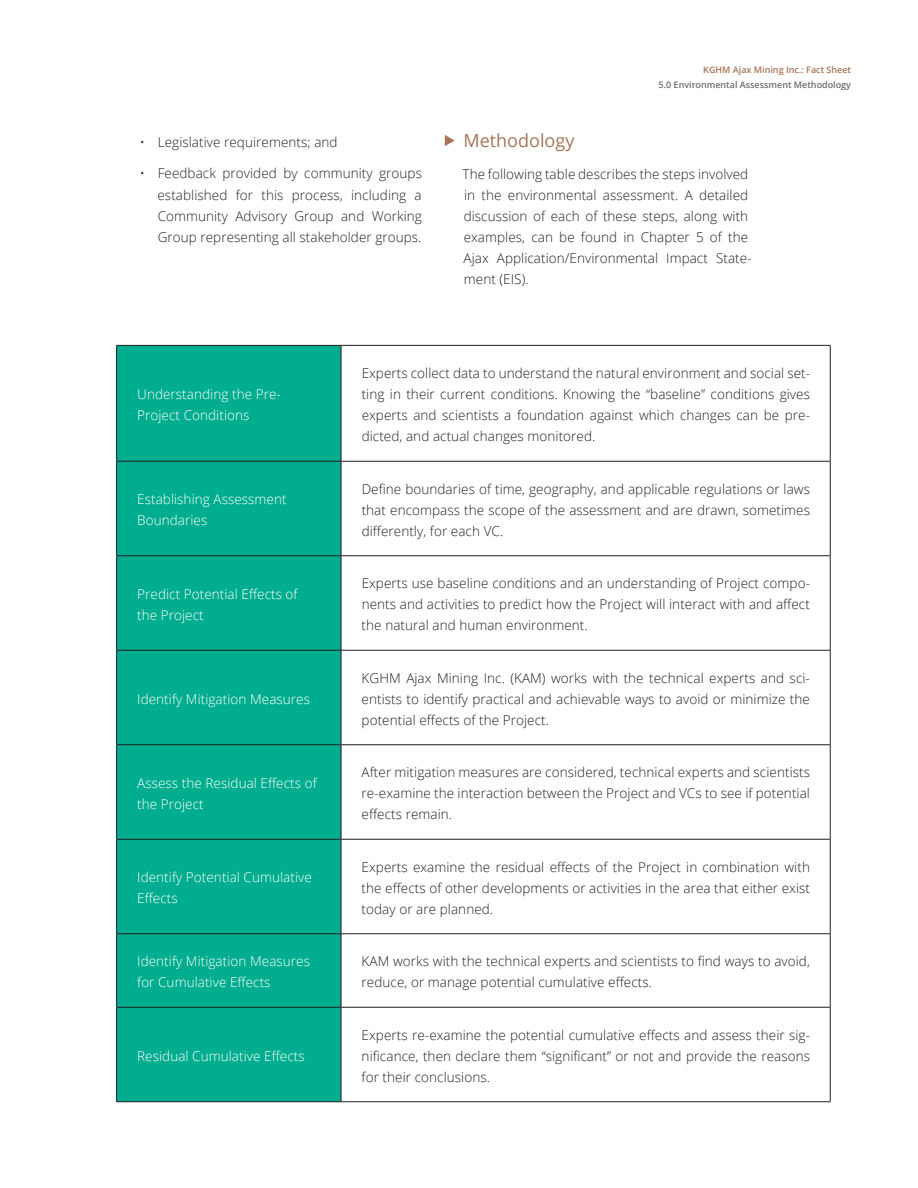
<style>
.page{position:relative;width:918px;height:1188px;background:#fff}
.page>*{position:absolute;margin:0;border:0;box-sizing:border-box;transform-origin:0 0}
.t1{font:18px "Open Sans";color:#a57556}
.t2{font:300 13.5px/21px "Open Sans";letter-spacing:.005em;color:#231f20;text-align:justify}
.t3{font:300 13.5px/21px "Open Sans";letter-spacing:.005em;color:#fff}
.t4{font:600 9px "Open Sans";color:#6c6d70}
.t5{font:600 9px "Open Sans";color:#a57556}
</style>
<div class="page">
<div style="left:117px;top:346px;width:224px;height:755px;background:#00ad8e"></div>
<hr style="left:116px;top:345px;width:225px;height:1px;background:#231f20">
<hr style="left:116px;top:346px;width:1px;height:115px;background:#231f20">
<hr style="left:341px;top:345px;width:490px;height:1px;background:#231f20">
<hr style="left:341px;top:346px;width:1px;height:115px;background:#231f20">
<hr style="left:830px;top:346px;width:1px;height:115px;background:#231f20">
<hr style="left:116px;top:461px;width:225px;height:1px;background:#231f20">
<hr style="left:116px;top:462px;width:1px;height:93px;background:#231f20">
<hr style="left:341px;top:461px;width:490px;height:1px;background:#231f20">
<hr style="left:341px;top:462px;width:1px;height:93px;background:#231f20">
<hr style="left:830px;top:462px;width:1px;height:93px;background:#231f20">
<hr style="left:116px;top:555px;width:225px;height:1px;background:#231f20">
<hr style="left:116px;top:556px;width:1px;height:94px;background:#231f20">
<hr style="left:341px;top:555px;width:490px;height:1px;background:#231f20">
<hr style="left:341px;top:556px;width:1px;height:94px;background:#231f20">
<hr style="left:830px;top:556px;width:1px;height:94px;background:#231f20">
<hr style="left:116px;top:650px;width:225px;height:1px;background:#231f20">
<hr style="left:116px;top:651px;width:1px;height:93px;background:#231f20">
<hr style="left:341px;top:650px;width:490px;height:1px;background:#231f20">
<hr style="left:341px;top:651px;width:1px;height:93px;background:#231f20">
<hr style="left:830px;top:651px;width:1px;height:93px;background:#231f20">
<hr style="left:116px;top:744px;width:225px;height:1px;background:#231f20">
<hr style="left:116px;top:745px;width:1px;height:94px;background:#231f20">
<hr style="left:341px;top:744px;width:490px;height:1px;background:#231f20">
<hr style="left:341px;top:745px;width:1px;height:94px;background:#231f20">
<hr style="left:830px;top:745px;width:1px;height:94px;background:#231f20">
<hr style="left:116px;top:839px;width:225px;height:1px;background:#231f20">
<hr style="left:116px;top:840px;width:1px;height:93px;background:#231f20">
<hr style="left:341px;top:839px;width:490px;height:1px;background:#231f20">
<hr style="left:341px;top:840px;width:1px;height:93px;background:#231f20">
<hr style="left:830px;top:840px;width:1px;height:93px;background:#231f20">
<hr style="left:116px;top:933px;width:225px;height:1px;background:#231f20">
<hr style="left:116px;top:934px;width:1px;height:73px;background:#231f20">
<hr style="left:341px;top:933px;width:490px;height:1px;background:#231f20">
<hr style="left:341px;top:934px;width:1px;height:73px;background:#231f20">
<hr style="left:830px;top:934px;width:1px;height:73px;background:#231f20">
<hr style="left:116px;top:1007px;width:225px;height:1px;background:#231f20">
<hr style="left:116px;top:1008px;width:1px;height:93px;background:#231f20">
<hr style="left:341px;top:1007px;width:490px;height:1px;background:#231f20">
<hr style="left:341px;top:1008px;width:1px;height:93px;background:#231f20">
<hr style="left:830px;top:1008px;width:1px;height:93px;background:#231f20">
<hr style="left:116px;top:1101px;width:715px;height:1px;background:#231f20">
<p class="t2" style="left:140px;top:131px;width:199px">• Legislative requirements; and</p>
<p class="t2" style="left:158px;top:163px;width:266px;text-indent:-18px">• Feedback provided by community groups established for this process, including a Community Advisory Group and Working Group representing all stakeholder groups.</p>
<p class="t5" style="left:703px;top:63px;width:149px">KGHM Ajax Mining Inc.: Fact Sheet</p>
<p class="t4" style="left:659px;top:78px;width:194px">5.0 Environmental Assessment Methodology</p>
<h1 class="t1" style="left:464px;top:128px;width:112px">Methodology</h1>
<p class="t2" style="left:463px;top:163px;width:291px;text-align:left">The following table describes the steps involved in the environmental assessment. A detailed discussion of each of these steps, along with examples, can be found in Chapter 5 of the Ajax Application/Environmental Impact State&shy;ment (EIS).</p>
<p class="t3" style="left:137px;top:383px;width:145px">Understanding the Pre-<br>Project Conditions</p>
<p class="t2" style="left:362px;top:362px;width:450px">Experts collect data to understand the natural environment and social set&shy;ting in their current conditions. Knowing the “baseline” conditions gives experts and scientists a foundation against which changes can be pre&shy;dicted, and actual changes monitored.</p>
<p class="t3" style="left:137px;top:488px;width:151px">Establishing Assessment<br>Boundaries</p>
<p class="t2" style="left:362px;top:478px;width:450px">Define boundaries of time, geography, and applicable regulations or laws that encompass the scope of the assessment and are drawn, sometimes differently, for each VC.</p>
<p class="t3" style="left:137px;top:583px;width:162px">Predict Potential Effects of the Project</p>
<p class="t2" style="left:362px;top:572px;width:450px">Experts use baseline conditions and an understanding of Project compo&shy;nents and activities to predict how the Project will interact with and affect the natural and human environment.</p>
<p class="t3" style="left:137px;top:688px;width:174px">Identify Mitigation Measures</p>
<p class="t2" style="left:362px;top:667px;width:450px">KGHM Ajax Mining Inc. (KAM) works with the technical experts and sci&shy;entists to identify practical and achievable ways to avoid or minimize the potential effects of the Project.</p>
<p class="t3" style="left:137px;top:772px;width:181px">Assess the Residual Effects of the Project</p>
<p class="t2" style="left:362px;top:761px;width:450px">After mitigation measures are considered, technical experts and scientists re-examine the interaction between the Project and VCs to see if potential effects remain.</p>
<p class="t3" style="left:137px;top:866px;width:176px">Identify Potential Cumulative<br>Effects</p>
<p class="t2" style="left:362px;top:856px;width:450px">Experts examine the residual effects of the Project in combination with the effects of other developments or activities in the area that either exist today or are planned.</p>
<p class="t3" style="left:137px;top:950px;width:174px">Identify Mitigation Measures for Cumulative Effects</p>
<p class="t2" style="left:362px;top:950px;width:450px">KAM works with the technical experts and scientists to find ways to avoid, reduce, or manage potential cumulative effects.</p>
<p class="t3" style="left:137px;top:1045px;width:169px">Residual Cumulative Effects</p>
<p class="t2" style="left:362px;top:1024px;width:450px">Experts re-examine the potential cumulative effects and assess their sig&shy;nificance, then declare them “significant” or not and provide the reasons for their conclusions.</p>
</div>
